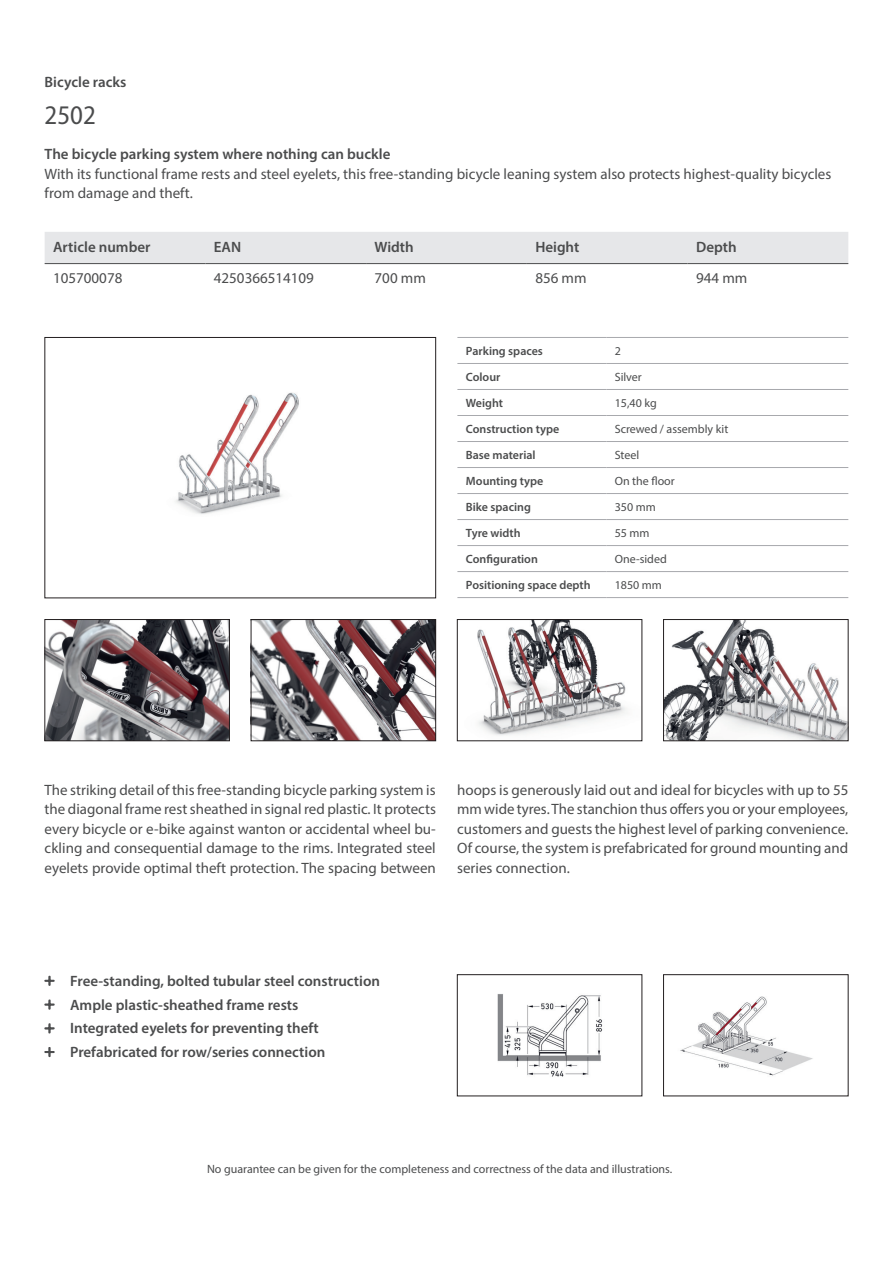
<style>
.page{position:relative;width:893px;height:1263px;background:#fff}
.page>*{position:absolute;margin:0;border:0;box-sizing:border-box;transform-origin:0 0}
.t1{font:semi-condensed 27px "Myriad Pro";color:#4b4c4d}
.t2{font:15px/19.5px "Myriad Pro";color:#4b4c4d;text-align:justify}
.t3{font:600 15px/23.7px "Myriad Pro";color:#4b4c4d}
.t4{font:12px "Myriad Pro";color:#4b4c4d}
.t5{font:600 12px "Myriad Pro";color:#4b4c4d}
</style>
<div class="page">
<img style="left:175px;top:392px;width:124px;height:122px">
<div style="left:45px;top:337px;width:391px;height:261px;border:1px solid #231f20"></div>
<img style="left:47px;top:621px;width:181px;height:118px">
<div style="left:45px;top:619px;width:185px;height:122px;border:1px solid #231f20"></div>
<img style="left:253px;top:621px;width:181px;height:118px">
<div style="left:251px;top:619px;width:185px;height:122px;border:1px solid #231f20"></div>
<img style="left:665px;top:621px;width:181px;height:118px">
<div style="left:663px;top:619px;width:185px;height:122px;border:1px solid #231f20"></div>
<img style="left:477px;top:621px;width:149px;height:115px">
<div style="left:457px;top:619px;width:185px;height:122px;border:1px solid #231f20"></div>
<div style="left:45px;top:232px;width:803px;height:31px;background:#e6e7e9"></div>
<hr style="left:45px;top:263px;width:160px;height:1px;background:#4b4c4d">
<hr style="left:205px;top:263px;width:161px;height:1px;background:#4b4c4d">
<hr style="left:366px;top:263px;width:161px;height:1px;background:#4b4c4d">
<hr style="left:527px;top:263px;width:161px;height:1px;background:#4b4c4d">
<hr style="left:688px;top:263px;width:160px;height:1px;background:#4b4c4d">
<img style="left:680px;top:996px;width:133px;height:80px">
<div style="left:663px;top:974px;width:185px;height:122px;border:1px solid #231f20"></div>
<img style="left:497px;top:994px;width:106px;height:83px">
<div style="left:457px;top:974px;width:185px;height:122px;border:1px solid #231f20"></div>
<hr style="left:457px;top:337px;width:149px;height:1px;background:#a8a9ad">
<hr style="left:606px;top:337px;width:242px;height:1px;background:#a8a9ad">
<hr style="left:457px;top:363px;width:149px;height:1px;background:#a8a9ad">
<hr style="left:606px;top:363px;width:242px;height:1px;background:#a8a9ad">
<hr style="left:457px;top:389px;width:149px;height:1px;background:#a8a9ad">
<hr style="left:606px;top:389px;width:242px;height:1px;background:#a8a9ad">
<hr style="left:457px;top:415px;width:149px;height:1px;background:#a8a9ad">
<hr style="left:606px;top:415px;width:242px;height:1px;background:#a8a9ad">
<hr style="left:457px;top:441px;width:149px;height:1px;background:#a8a9ad">
<hr style="left:606px;top:441px;width:242px;height:1px;background:#a8a9ad">
<hr style="left:457px;top:467px;width:149px;height:1px;background:#a8a9ad">
<hr style="left:606px;top:467px;width:242px;height:1px;background:#a8a9ad">
<hr style="left:457px;top:493px;width:149px;height:1px;background:#a8a9ad">
<hr style="left:606px;top:493px;width:242px;height:1px;background:#a8a9ad">
<hr style="left:457px;top:519px;width:149px;height:1px;background:#a8a9ad">
<hr style="left:606px;top:519px;width:242px;height:1px;background:#a8a9ad">
<hr style="left:457px;top:545px;width:149px;height:1px;background:#a8a9ad">
<hr style="left:606px;top:545px;width:242px;height:1px;background:#a8a9ad">
<hr style="left:457px;top:571px;width:149px;height:1px;background:#a8a9ad">
<hr style="left:606px;top:571px;width:242px;height:1px;background:#a8a9ad">
<hr style="left:457px;top:597px;width:149px;height:1px;background:#a8a9ad">
<hr style="left:606px;top:597px;width:242px;height:1px;background:#a8a9ad">
<p class="t3" style="left:45px;top:70px;width:83px">Bicycle racks</p>
<h1 class="t1" style="left:45px;top:99px;width:53px">2502</h1>
<p class="t3" style="left:45px;top:142px;width:347px">The bicycle parking system where nothing can buckle</p>
<p class="t2" style="left:45px;top:164px;width:788px">With its functional frame rests and steel eyelets, this free-standing bicycle leaning system also protects highest-quality bicycles from damage and theft.</p>
<p class="t3" style="left:53px;top:234px;width:99px">Article number</p>
<p class="t3" style="left:214px;top:234px;width:29px">EAN</p>
<p class="t3" style="left:375px;top:234px;width:41px">Width</p>
<p class="t3" style="left:535px;top:234px;width:46px">Height</p>
<p class="t3" style="left:696px;top:234px;width:42px">Depth</p>
<p class="t2" style="left:53px;top:268px;width:71px">105700078</p>
<p class="t2" style="left:214px;top:268px;width:102px">4250366514109</p>
<p class="t2" style="left:375px;top:268px;width:53px">700 mm</p>
<p class="t2" style="left:535px;top:268px;width:53px">856 mm</p>
<p class="t2" style="left:696px;top:268px;width:53px">944 mm</p>
<p class="t5" style="left:466px;top:343px;width:78px">Parking spaces</p>
<p class="t4" style="left:615px;top:344px;width:8px">2</p>
<p class="t5" style="left:466px;top:369px;width:36px">Colour</p>
<p class="t4" style="left:615px;top:370px;width:29px">Silver</p>
<p class="t5" style="left:466px;top:395px;width:39px">Weight</p>
<p class="t4" style="left:615px;top:396px;width:43px">15,40 kg</p>
<p class="t5" style="left:466px;top:421px;width:95px">Construction type</p>
<p class="t4" style="left:615px;top:422px;width:115px">Screwed / assembly kit</p>
<p class="t5" style="left:466px;top:447px;width:71px">Base material</p>
<p class="t4" style="left:615px;top:448px;width:26px">Steel</p>
<p class="t5" style="left:466px;top:473px;width:79px">Mounting type</p>
<p class="t4" style="left:615px;top:474px;width:62px">On the floor</p>
<p class="t5" style="left:466px;top:499px;width:67px">Bike spacing</p>
<p class="t4" style="left:615px;top:500px;width:43px">350 mm</p>
<p class="t5" style="left:466px;top:525px;width:56px">Tyre width</p>
<p class="t4" style="left:615px;top:526px;width:36px">55 mm</p>
<p class="t5" style="left:466px;top:551px;width:74px">Configuration</p>
<p class="t4" style="left:615px;top:552px;width:54px">One-sided</p>
<p class="t5" style="left:466px;top:577px;width:126px">Positioning space depth</p>
<p class="t4" style="left:615px;top:578px;width:49px">1850 mm</p>
<p class="t2" style="left:45px;top:780px;width:393px">The striking detail of this free-standing bicycle parking system is the diagonal frame rest sheathed in signal red plastic. It protects every bicycle or e-bike against wanton or accidental wheel bu&shy;ckling and consequential damage to the rims. Integrated steel eyelets provide optimal theft protection. The spacing between</p>
<p class="t2" style="left:457px;top:780px;width:393px">hoops is generously laid out and ideal for bicycles with up to 55 mm wide tyres. The stanchion thus offers you or your employees, customers and guests the highest level of parking convenience.<br>Of course, the system is prefabricated for ground mounting and series connection.</p>
<p class="t3" style="left:70px;top:968px;width:311px">Free-standing, bolted tubular steel construction Ample plastic-sheathed frame rests<br>Integrated eyelets for preventing theft Prefabricated for row/series connection</p>
<p class="t4" style="left:207px;top:1161px;width:467px">No guarantee can be given for the completeness and correctness of the data and illustrations.</p>
</div>
